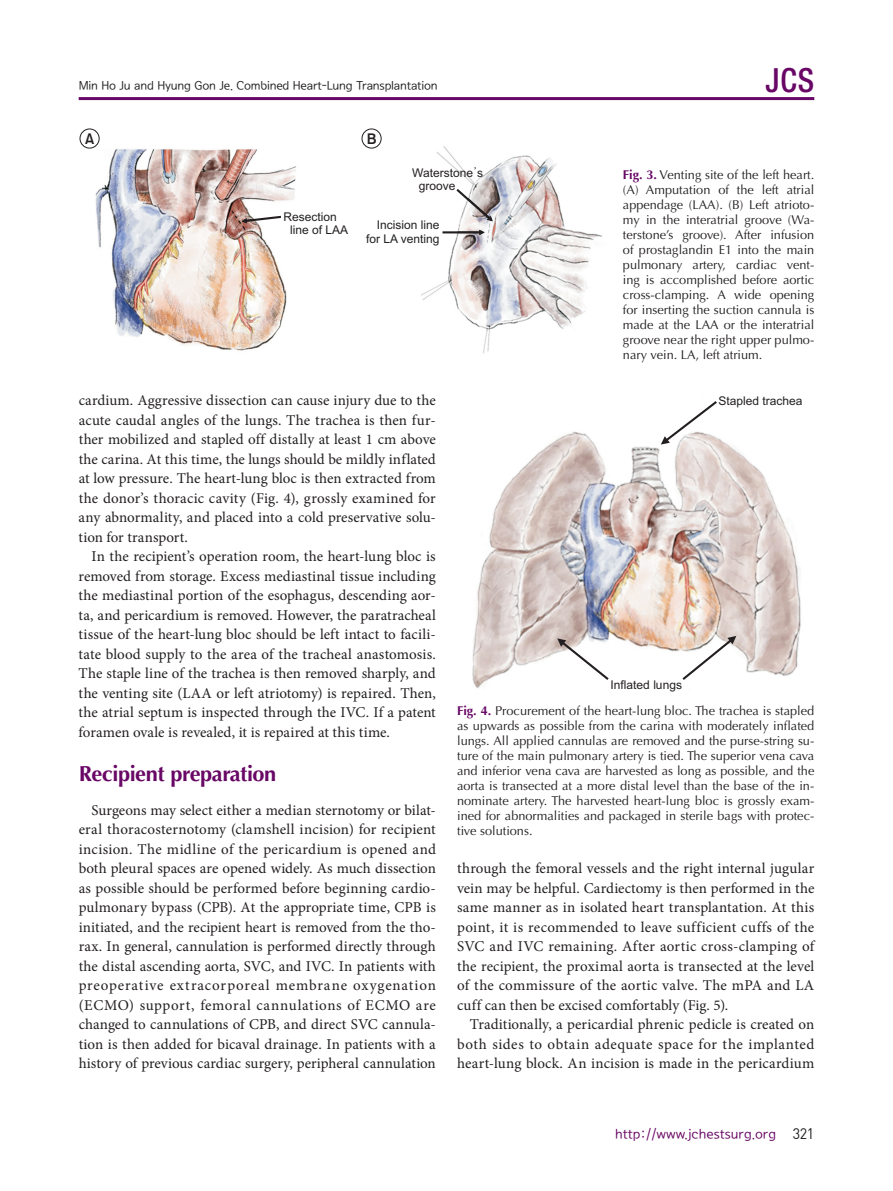
<style>
.page{position:relative;width:893px;height:1191px;background:#fff}
.page>*{position:absolute;margin:0;border:0;box-sizing:border-box;transform-origin:0 0}
.t1{font:500 condensed 33.3px "Helvetica Neue LT Std";color:#680765;scale:.95 1}
.t2{font:700 21.75px "Optima LT Std";letter-spacing:-.02em;color:#680765}
.t3{font:15px/19.5px "Minion Pro";letter-spacing:.005em;color:#231f20;text-align:justify}
.t4{font:15px "Dinreg";color:#231f20;scale:.95 1}
.t5{font:15px "Gothic 725 BT Bold A";color:#231f20}
.t6{font:13.5px "Seoul Namsan M";color:#680765}
.t7{font:12.75px/15px "Optima LT Std";color:#231f20;text-align:justify}
.t8{font:12px/13.4px "Arial";color:#231f20}
.t9{font:12px "Seoul Namsan M";letter-spacing:-.02em;color:#231f20}
.s1{font-weight:700;color:#680765}
</style>
<div class="page">
<hr style="left:79px;top:97px;width:735px;height:3px;background:#680765">
<img style="left:80px;top:139px;width:523px;height:215px">
<div style="left:80px;top:129px;width:19px;height:19px;background:#fff;border-radius:50%"></div>
<div style="left:80px;top:129px;width:19px;height:19px;border:1px solid #231f20;border-radius:50%"></div>
<div style="left:362px;top:129px;width:19px;height:19px;background:#fff;border-radius:50%"></div>
<div style="left:362px;top:129px;width:19px;height:19px;border:1px solid #231f20;border-radius:50%"></div>
<hr style="left:442px;top:231px;width:37px;height:2px;background:#231f20">
<svg style="left:479px;top:230px;width:6px;height:5px"></svg>
<svg style="left:454px;top:187px;width:39px;height:34px"></svg>
<svg style="left:241px;top:214px;width:42px;height:9px"></svg>
<img style="left:472px;top:431px;width:329px;height:258px">
<svg style="left:661px;top:401px;width:58px;height:43px"></svg>
<svg style="left:557px;top:638px;width:54px;height:44px"></svg>
<svg style="left:680px;top:636px;width:56px;height:46px"></svg>
<p class="t9" style="left:79px;top:80px;width:361px">Min Ho Ju and Hyung Gon Je. Combined Heart-Lung Transplantation</p>
<p class="t5" style="left:85px;top:130px;width:11px">A</p>
<p class="t5" style="left:367px;top:130px;width:11px">B</p>
<h1 class="t1" style="left:765px;top:60px;width:53px">JCS</h1>
<p class="t8" style="left:419px;top:167px;width:66px;text-indent:-7px">Waterstone s groove</p>
<p class="t8" style="left:366px;top:220px;width:75px;text-align:right">Incision line for LA venting</p>
<p class="t7" style="left:623px;top:167px;width:193px"><span class="s1">Fig. 3.</span> Venting site of the left heart. (A) Amputation of the left atrial appendage (LAA). (B) Left atrioto&shy;my in the interatrial groove (Wa&shy;terstone’s groove). After infusion of prostaglandin E1 into the main pulmonary artery, cardiac vent&shy;ing is accomplished before aortic cross-clamping. A wide opening for inserting the suction cannula is made at the LAA or the interatrial groove near the right upper pulmo&shy;nary vein. LA, left atrium.</p>
<p class="t8" style="left:718px;top:395px;width:86px">Stapled trachea</p>
<p class="t8" style="left:290px;top:211px;width:60px;text-indent:-7px">Resection line of LAA</p>
<p class="t3" style="left:79px;top:390px;width:359px">cardium. Aggressive dissection can cause injury due to the acute caudal angles of the lungs. The trachea is then fur&shy;ther mobilized and stapled off distally at least 1 cm above the carina. At this time, the lungs should be mildly inflated at low pressure. The heart-lung bloc is then extracted from the donor’s thoracic cavity (Fig. 4), grossly examined for any abnormality, and placed into a cold preservative solu&shy;tion for transport.</p>
<p class="t3" style="left:79px;top:546px;width:359px;text-indent:13px">In the recipient’s operation room, the heart-lung bloc is removed from storage. Excess mediastinal tissue including the mediastinal portion of the esophagus, descending aor&shy;ta, and pericardium is removed. However, the paratracheal tissue of the heart-lung bloc should be left intact to facili&shy;tate blood supply to the area of the tracheal anastomosis.<br>The staple line of the trachea is then removed sharply, and the venting site (LAA or left atriotomy) is repaired. Then, the atrial septum is inspected through the IVC. If a patent foramen ovale is revealed, it is repaired at this time.</p>
<h2 class="t2" style="left:79px;top:761px;width:199px">Recipient preparation</h2>
<p class="t3" style="left:79px;top:800px;width:359px;text-indent:13px">Surgeons may select either a median sternotomy or bilat&shy;eral thoracosternotomy (clamshell incision) for recipient incision. The midline of the pericardium is opened and both pleural spaces are opened widely. As much dissection as possible should be performed before beginning cardio&shy;pulmonary bypass (CPB). At the appropriate time, CPB is initiated, and the recipient heart is removed from the tho&shy;rax. In general, cannulation is performed directly through the distal ascending aorta, SVC, and IVC. In patients with preoperative extracorporeal membrane oxygenation (ECMO) support, femoral cannulations of ECMO are changed to cannulations of CPB, and direct SVC cannula&shy;tion is then added for bicaval drainage. In patients with a history of previous cardiac surgery, peripheral cannulation</p>
<p class="t8" style="left:611px;top:679px;width:73px">Inflated lungs</p>
<p class="t7" style="left:457px;top:703px;width:359px"><span class="s1">Fig. 4.</span> Procurement of the heart-lung bloc. The trachea is stapled as upwards as possible from the carina with moderately inflated lungs. All applied cannulas are removed and the purse-string su&shy;ture of the main pulmonary artery is tied. The superior vena cava and inferior vena cava are harvested as long as possible, and the aorta is transected at a more distal level than the base of the in&shy;nominate artery. The harvested heart-lung bloc is grossly exam&shy;ined for abnormalities and packaged in sterile bags with protec&shy;tive solutions.</p>
<p class="t3" style="left:457px;top:858px;width:359px">through the femoral vessels and the right internal jugular vein may be helpful. Cardiectomy is then performed in the same manner as in isolated heart transplantation. At this point, it is recommended to leave sufficient cuffs of the SVC and IVC remaining. After aortic cross-clamping of the recipient, the proximal aorta is transected at the level of the commissure of the aortic valve. The mPA and LA cuff can then be excised comfortably (Fig. 5).</p>
<p class="t3" style="left:457px;top:1014px;width:359px;text-indent:13px">Traditionally, a pericardial phrenic pedicle is created on both sides to obtain adequate space for the implanted heart-lung block. An incision is made in the pericardium</p>
<p class="t6" style="left:615px;top:1126px;width:162px">http://www.jchestsurg.org</p>
<p class="t4" style="left:793px;top:1124px;width:24px">321</p>
</div>
